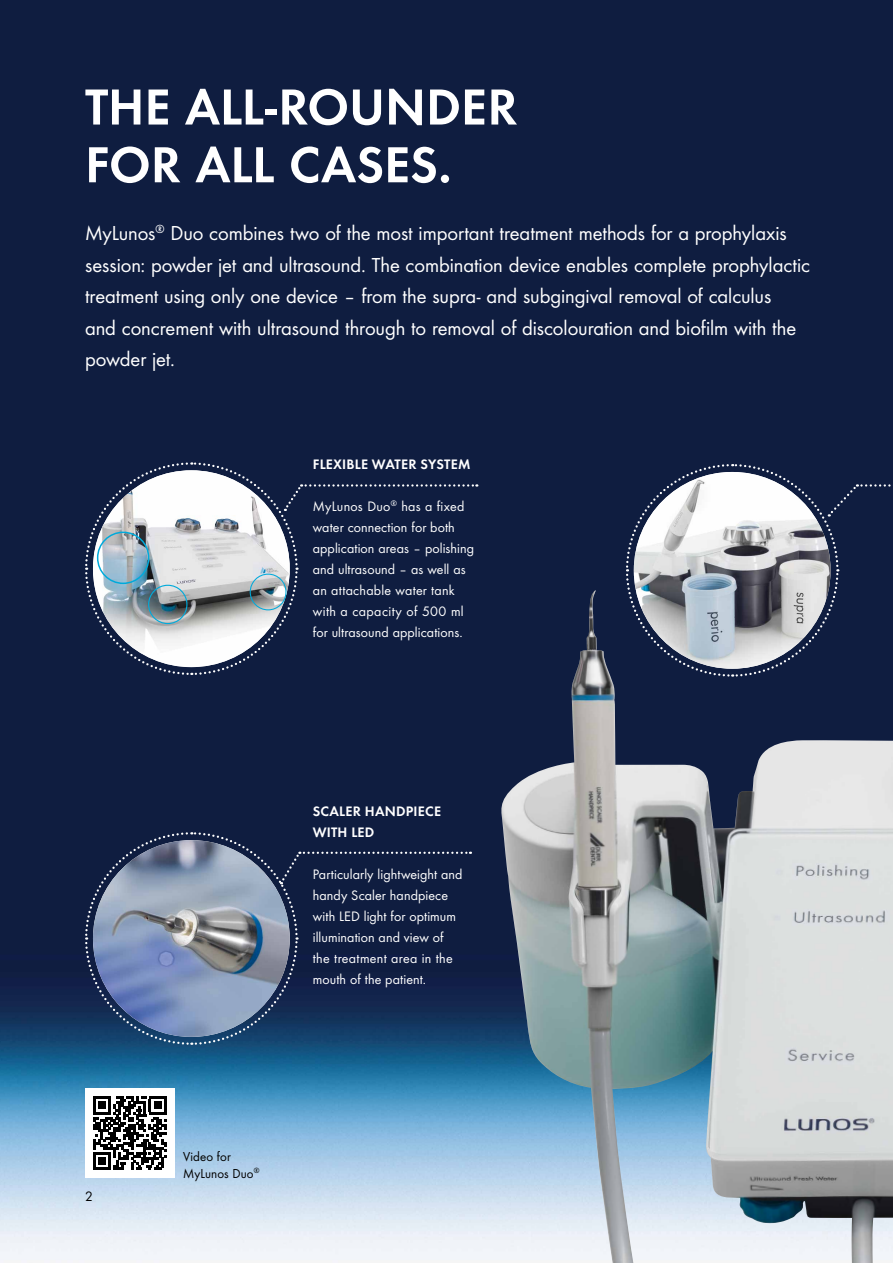
<style>
.page{position:relative;width:893px;height:1263px;background:#fff}
.page>*{position:absolute;margin:0;border:0;box-sizing:border-box;transform-origin:0 0}
.t1{font:52.5px/57.8px "Futura Dem";letter-spacing:-.005em;color:#fff}
.t2{font:21px/31.5px "Futura Boo";letter-spacing:-.005em;color:#fff}
.t3{font:14.25px/21px "Futura Boo";letter-spacing:.005em;color:#fff}
.t4{font:14.25px/21px "Futura Dem";letter-spacing:.015em;color:#fff}
.t5{font:14.25px "Futura Boo";color:#000}
.t6{font:13.5px/16.5px "Futura Boo";letter-spacing:.01em;color:#000}
</style>
<div class="page">
<img style="left:0;top:0;width:893px;height:1263px">
<div style="left:85px;top:1088px;width:89px;height:90px;background:#fff"></div>
<svg style="left:93px;top:1096px;width:73px;height:74px"></svg>
<hr style="left:93px;top:1167px;width:18px;height:3px;background:#000">
<div style="left:98px;top:1157px;width:8px;height:8px;background:#000"></div>
<img style="left:497px;top:590px;width:396px;height:673px">
<svg style="left:625px;top:463px;width:268px;height:215px;background:#6f7789"></svg>
<svg style="left:84px;top:461px;width:393px;height:215px;background:#556077"></svg>
<div style="left:250px;top:574px;width:36px;height:36px;border:1px solid #00aadb;border-radius:50%"></div>
<div style="left:97px;top:531px;width:52px;height:53px;border:2px solid #00aadb;border-radius:50%"></div>
<div style="left:148px;top:585px;width:39px;height:39px;border:1px solid #00aadb;border-radius:50%"></div>
<svg style="left:84px;top:831px;width:387px;height:215px;background:#3f5071"></svg>
<h1 class="t1" style="left:85px;top:74px;width:434px">THE ALL-ROUNDER<br>FOR ALL CASES.</h1>
<p class="t2" style="left:85px;top:216px;width:726px">MyLunos<sup>®</sup> Duo combines two of the most important treatment methods for a prophylaxis session: powder jet and ultrasound. The combination device enables complete prophylactic treatment using only one device – from the supra- and subgingival removal of calculus<br>and concrement with ultrasound through to removal of discolouration and biofilm with the powder jet.</p>
<p class="t4" style="left:313px;top:453px;width:159px">FLEXIBLE WATER SYSTEM</p>
<p class="t3" style="left:313px;top:495px;width:163px">MyLunos Duo<sup>®</sup> has a fixed water connection for both application areas – polishing and ultrasound – as well as an attachable water tank with a capacity of 500 ml for ultrasound applications.</p>
<p class="t5" style="left:85px;top:1186px;width:9px">2</p>
<p class="t4" style="left:313px;top:799px;width:130px">SCALER HANDPIECE<br>WITH LED</p>
<p class="t3" style="left:313px;top:863px;width:151px">Particularly lightweight and handy Scaler handpiece with LED light for optimum illumination and view of the treatment area in the mouth of the patient.</p>
<p class="t6" style="left:183px;top:1148px;width:78px">Video for<br>MyLunos Duo<sup>®</sup></p>
</div>
